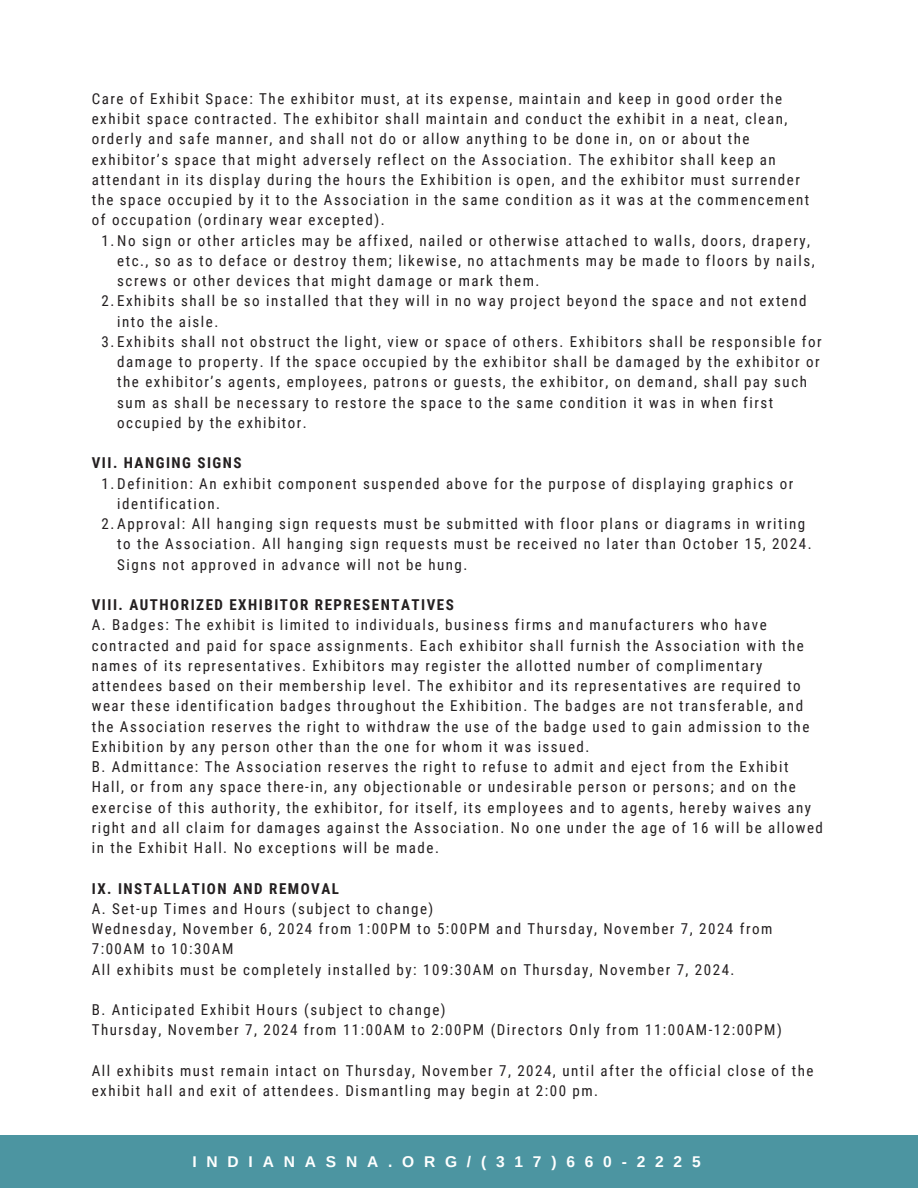
<style>
.page{position:relative;width:918px;height:1188px;background:#fff}
.page>*{position:absolute;margin:0;border:0;box-sizing:border-box;transform-origin:0 0}
.t1{font:700 15.6px "Arimo";letter-spacing:.075em;color:#fff}
.t2{font:700 15.6px "Arimo";letter-spacing:-.06em;color:#fff}
.t3{font:15px/20.2px "Roboto Condensed";letter-spacing:.1em;color:#231f20}
.t4{font:700 15px "Roboto Condensed";letter-spacing:.1em;color:#231f20}
</style>
<div class="page">
<div style="left:0;top:1136px;width:918px;height:52px;background:#4c95a1"></div>
<p class="t3" style="left:92px;top:89px;width:719px">Care of Exhibit Space: The exhibitor must, at its expense, maintain and keep in good order the exhibit space contracted. The exhibitor shall maintain and conduct the exhibit in a neat, clean, orderly and safe manner, and shall not do or allow anything to be done in, on or about the exhibitor’s space that might adversely reflect on the Association. The exhibitor shall keep an attendant in its display during the hours the Exhibition is open, and the exhibitor must surrender the space occupied by it to the Association in the same condition as it was at the commencement of occupation (ordinary wear excepted).</p>
<p class="t3" style="left:117px;top:230px;width:699px;text-indent:-16px">1.No sign or other articles may be affixed, nailed or otherwise attached to walls, doors, drapery, etc., so as to deface or destroy them; likewise, no attachments may be made to floors by nails, screws or other devices that might damage or mark them.</p>
<p class="t3" style="left:117px;top:291px;width:691px;text-indent:-16px">2.Exhibits shall be so installed that they will in no way project beyond the space and not extend into the aisle.</p>
<p class="t3" style="left:117px;top:332px;width:706px;text-indent:-16px">3.Exhibits shall not obstruct the light, view or space of others. Exhibitors shall be responsible for damage to property. If the space occupied by the exhibitor shall be damaged by the exhibitor or the exhibitor’s agents, employees, patrons or guests, the exhibitor, on demand, shall pay such sum as shall be necessary to restore the space to the same condition it was in when first occupied by the exhibitor.</p>
<h1 class="t4" style="left:92px;top:454px;width:151px">VII. HANGING SIGNS</h1>
<p class="t3" style="left:117px;top:473px;width:678px;text-indent:-16px">1.Definition: An exhibit component suspended above for the purpose of displaying graphics or identification.</p>
<p class="t3" style="left:117px;top:514px;width:696px;text-indent:-16px">2.Approval: All hanging sign requests must be submitted with floor plans or diagrams in writing to the Association. All hanging sign requests must be received no later than October 15, 2024.<br>Signs not approved in advance will not be hung.</p>
<p class="t4" style="left:92px;top:596px;width:363px">VIII. AUTHORIZED EXHIBITOR REPRESENTATIVES</p>
<p class="t3" style="left:92px;top:615px;width:719px">A. Badges: The exhibit is limited to individuals, business firms and manufacturers who have contracted and paid for space assignments. Each exhibitor shall furnish the Association with the names of its representatives. Exhibitors may register the allotted number of complimentary attendees based on their membership level. The exhibitor and its representatives are required to wear these identification badges throughout the Exhibition. The badges are not transferable, and the Association reserves the right to withdraw the use of the badge used to gain admission to the Exhibition by any person other than the one for whom it was issued.</p>
<p class="t3" style="left:92px;top:757px;width:733px">B. Admittance: The Association reserves the right to refuse to admit and eject from the Exhibit Hall, or from any space there-in, any objectionable or undesirable person or persons; and on the exercise of this authority, the exhibitor, for itself, its employees and to agents, hereby waives any right and all claim for damages against the Association. No one under the age of 16 will be allowed in the Exhibit Hall. No exceptions will be made.</p>
<p class="t4" style="left:92px;top:880px;width:249px">IX. INSTALLATION AND REMOVAL</p>
<p class="t3" style="left:92px;top:899px;width:343px">A. Set-up Times and Hours (subject to change)</p>
<p class="t3" style="left:92px;top:919px;width:682px">Wednesday, November 6, 2024 from 1:00PM to 5:00PM and Thursday, November 7, 2024 from<br>7:00AM to 10:30AM</p>
<p class="t3" style="left:92px;top:959px;width:644px">All exhibits must be completely installed by: 109:30AM on Thursday, November 7, 2024.</p>
<p class="t3" style="left:92px;top:1000px;width:355px">B. Anticipated Exhibit Hours (subject to change)</p>
<p class="t3" style="left:92px;top:1020px;width:692px">Thursday, November 7, 2024 from 11:00AM to 2:00PM (Directors Only from 11:00AM-12:00PM)</p>
<p class="t3" style="left:92px;top:1061px;width:723px">All exhibits must remain intact on Thursday, November 7, 2024, until after the official close of the exhibit hall and exit of attendees. Dismantling may begin at 2:00 pm.</p>
<h1 class="t1" style="left:407px;top:1152px;width:21px">/ (</h1>
<h1 class="t2" style="left:424px;top:1152px;width:218px">R7G1 / 7( )3 71 37 2) -6 16 10 0- 0</h1>
<h1 class="t1" style="left:266px;top:1152px;width:12px">S</h1>
<h1 class="t1" style="left:284px;top:1152px;width:13px">N</h1>
<h1 class="t1" style="left:307px;top:1152px;width:13px">A</h1>
<h1 class="t1" style="left:326px;top:1152px;width:12px">S</h1>
<h1 class="t1" style="left:328px;top:1152px;width:28px">. O</h1>
<h1 class="t1" style="left:367px;top:1152px;width:13px">A</h1>
<h1 class="t1" style="left:385px;top:1152px;width:14px">G</h1>
<h1 class="t1" style="left:388px;top:1152px;width:28px">. O</h1>
<h1 class="t1" style="left:637px;top:1152px;width:65px">2225</h1>
<h1 class="t1" style="left:193px;top:1152px;width:83px">INDIIA</h1>
<h1 class="t1" style="left:286px;top:1152px;width:13px">N</h1>
<h1 class="t1" style="left:305px;top:1152px;width:13px">A</h1>
<h1 class="t1" style="left:346px;top:1152px;width:13px">N</h1>
<h1 class="t1" style="left:364px;top:1152px;width:13px">R</h1>
</div>
